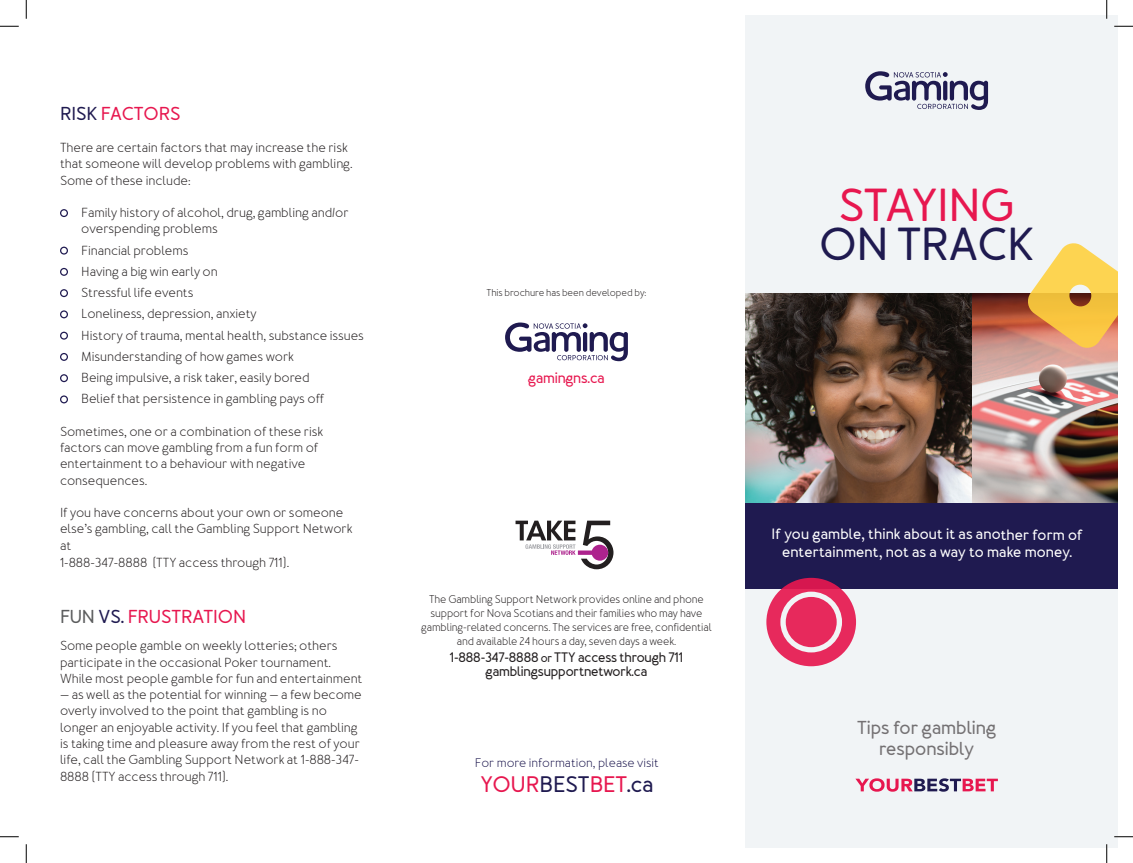
<style>
.page{position:relative;width:1133px;height:863px;background:#fff}
.page>*{position:absolute;margin:0;border:0;box-sizing:border-box;transform-origin:0 0}
.t1{font:700 46.25px "Merlo Round";letter-spacing:-.01em;color:#e7174f}
.t2{font:700 46.25px "Merlo Round";letter-spacing:-.01em;color:#1f1a50}
.t3{font:700 22.5px "Merlo Round";color:#e7174f}
.t4{font:700 18.75px "Merlo Round";letter-spacing:-.005em;color:#e7174f}
.t5{font:700 18.75px/21.2px "Merlo Round";color:#747173;text-align:center}
.t6{font:700 15px/17.5px "Merlo Round";letter-spacing:.01em;color:#fff;text-align:center}
.t7{font:700 15px "Merlo Round";letter-spacing:-.01em;color:#e7174f}
.t8{font:700 13.75px/13.8px "Merlo Round";letter-spacing:-.01em;color:#231f20;text-align:center}
.t9{font:13.12px/16.2px "Merlo Round";letter-spacing:-.005em;color:#231f20}
.t10{font:12.5px "Merlo Round";color:#1f1a50}
.t11{font:11.25px/13.8px "Merlo Round";letter-spacing:-.01em;color:#231f20;text-align:center}
.t12{font:10px "Merlo Round";letter-spacing:-.01em;color:#231f20}
.s1{color:#1f1a50}
.s2{color:#5b5c5d}
.s3{font-size:11.88px}
</style>
<div class="page">
<div style="left:745px;top:15px;width:373px;height:833px;background:#f1f4f6"></div>
<img style="left:745px;top:294px;width:227px;height:209px">
<img style="left:972px;top:294px;width:146px;height:209px">
<div style="left:745px;top:503px;width:373px;height:86px;background:#1f1a50"></div>
<svg style="left:865px;top:71px;width:123px;height:39px"></svg>
<svg style="left:1026px;top:243px;width:92px;height:107px"></svg>
<svg style="left:766px;top:578px;width:90px;height:88px"></svg>
<svg style="left:505px;top:322px;width:123px;height:39px"></svg>
<div style="left:60px;top:209px;width:8px;height:8px;border:1px solid #1f1a50;border-radius:50%"></div>
<div style="left:60px;top:246px;width:8px;height:8px;border:1px solid #1f1a50;border-radius:50%"></div>
<div style="left:60px;top:268px;width:8px;height:8px;border:1px solid #1f1a50;border-radius:50%"></div>
<div style="left:60px;top:289px;width:8px;height:8px;border:1px solid #1f1a50;border-radius:50%"></div>
<div style="left:60px;top:310px;width:8px;height:8px;border:1px solid #1f1a50;border-radius:50%"></div>
<div style="left:60px;top:331px;width:8px;height:8px;border:1px solid #1f1a50;border-radius:50%"></div>
<div style="left:60px;top:353px;width:8px;height:8px;border:1px solid #1f1a50;border-radius:50%"></div>
<div style="left:60px;top:374px;width:8px;height:8px;border:1px solid #1f1a50;border-radius:50%"></div>
<div style="left:60px;top:395px;width:8px;height:8px;border:1px solid #1f1a50;border-radius:50%"></div>
<svg style="left:515px;top:520px;width:98px;height:49px"></svg>
<svg style="left:855px;top:778px;width:142px;height:13px"></svg>
<svg style="left:0;top:25px;width:19px;height:2px"></svg>
<svg style="left:1114px;top:25px;width:18px;height:2px"></svg>
<svg style="left:0;top:836px;width:19px;height:1px"></svg>
<svg style="left:1114px;top:836px;width:18px;height:1px"></svg>
<svg style="left:25px;top:0;width:2px;height:19px"></svg>
<svg style="left:25px;top:844px;width:2px;height:18px"></svg>
<svg style="left:1106px;top:0;width:1px;height:19px"></svg>
<svg style="left:1106px;top:844px;width:1px;height:18px"></svg>
<h3 class="t4" style="left:60px;top:102px;width:122px"><span class="s1">RISK</span> FACTORS</h3>
<p class="t9" style="left:60px;top:140px;width:294px">There are certain factors that may increase the risk that someone will develop problems with gambling.<br>Some of these include:</p>
<p class="t9" style="left:81px;top:205px;width:269px">Family history of alcohol, drug, gambling and/or overspending problems</p>
<p class="t9" style="left:81px;top:240px;width:284px;line-height:21.2px">Financial problems<br>Having a big win early on<br>Stressful life events<br>Loneliness, depression, anxiety<br>History of trauma, mental health, substance issues Misunderstanding of how games work<br>Being impulsive, a risk taker, easily bored<br>Belief that persistence in gambling pays off</p>
<p class="t9" style="left:60px;top:423px;width:265px">Sometimes, one or a combination of these risk factors can move gambling from a fun form of entertainment to a behaviour with negative consequences.</p>
<p class="t9" style="left:60px;top:505px;width:294px">If you have concerns about your own or someone else’s gambling, call the Gambling Support Network at<br>1-888-347-8888 (TTY access through 711).</p>
<h3 class="t4" style="left:60px;top:605px;width:188px"><span class="s2">FUN</span> <span class="s1">VS.</span> FRUSTRATION</h3>
<p class="t9" style="left:60px;top:638px;width:304px">Some people gamble on weekly lotteries; others participate in the occasional Poker tournament.<br>While most people gamble for fun and entertainment</p>
<p class="t9" style="left:60px;top:687px;width:303px">— as well as the potential for winning — a few become overly involved to the point that gambling is no longer an enjoyable activity. If you feel that gambling is taking time and pleasure away from the rest of your life, call the Gambling Support Network at 1-888-347- 8888 (TTY access through 711).</p>
<p class="t12" style="left:486px;top:286px;width:161px">This brochure has been developed by:</p>
<p class="t7" style="left:528px;top:368px;width:78px">gamingns.ca</p>
<p class="t11" style="left:421px;top:593px;width:292px">The Gambling Support Network provides online and phone support for Nova Scotians and their families who may have gambling-related concerns. The services are free, confidential and available 24 hours a day, seven days a week.</p>
<p class="t8" style="left:450px;top:651px;width:235px">1-888-347-8888 <span class="s3">or</span> TTY access through 711 gamblingsupportnetwork.ca</p>
<p class="t10" style="left:475px;top:755px;width:185px">For more information, please visit</p>
<h2 class="t3" style="left:480px;top:770px;width:175px">YOUR<span class="s1">BEST</span>BET<span class="s1">.ca</span></h2>
<h1 class="t1" style="left:838px;top:177px;width:177px">STAYING</h1>
<h1 class="t2" style="left:819px;top:215px;width:216px">ON TRACK</h1>
<p class="t6" style="left:771px;top:526px;width:313px">If you gamble, think about it as another form of entertainment, not as a way to make money.</p>
<h3 class="t5" style="left:857px;top:718px;width:141px">Tips for gambling responsibly</h3>
</div>
